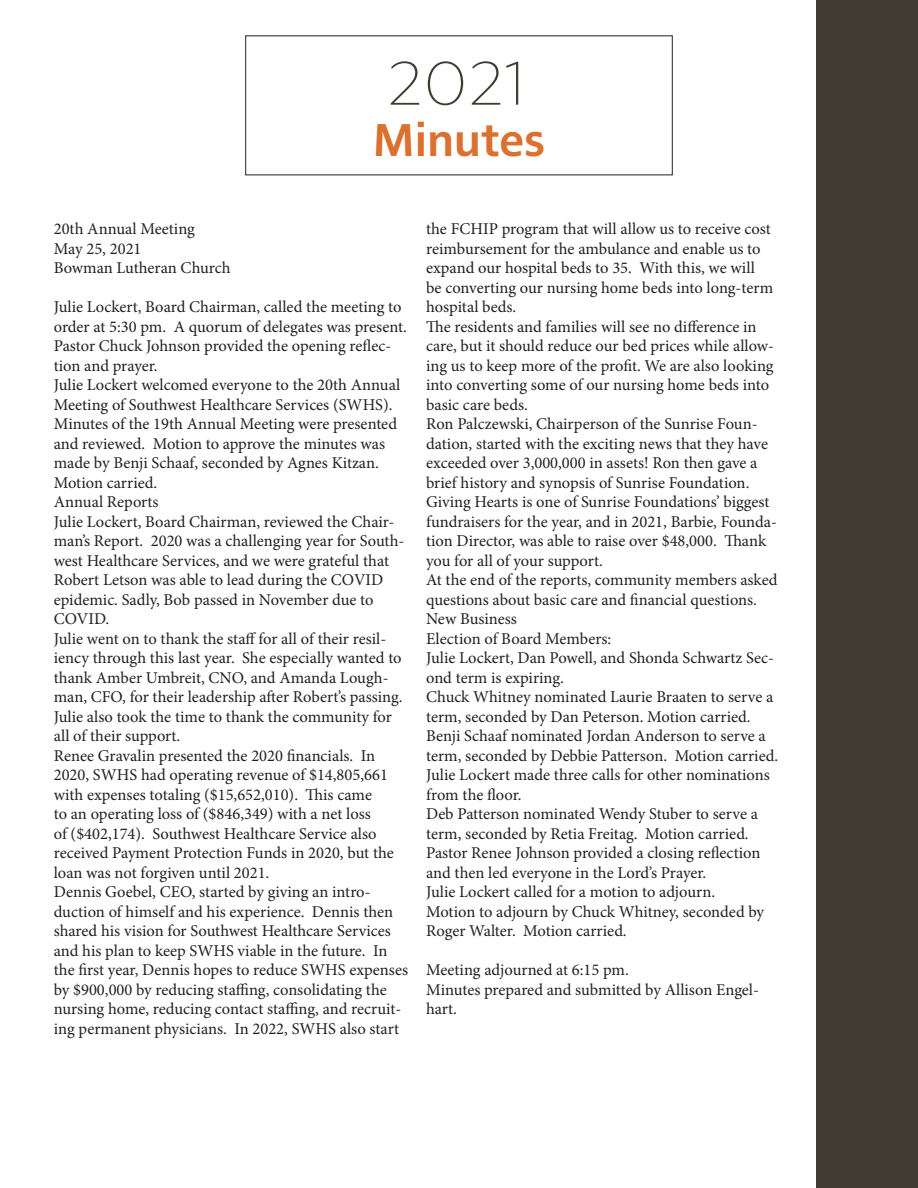
<style>
.page{position:relative;width:918px;height:1188px;background:#fff}
.page>*{position:absolute;margin:0;border:0;box-sizing:border-box;transform-origin:0 0}
.t1{font:200 63px "Solitaire MVB Pro";color:#403a31}
.t2{font:600 47.1px "Solitaire MVB Pro";color:#db702f}
.t3{font:16.5px/19.5px "Minion Pro";color:#231f20}
</style>
<div class="page">
<div style="left:816px;top:0;width:102px;height:1188px;background:#403a31"></div>
<p class="t1" style="left:387px;top:39px;width:140px">2021</p>
<p class="t2" style="left:373px;top:107px;width:174px">Minutes</p>
<p class="t3" style="left:54px;top:219px;width:143px">20th Annual Meeting</p>
<p class="t3" style="left:54px;top:239px;width:89px">May 25, 2021</p>
<p class="t3" style="left:54px;top:258px;width:178px">Bowman Lutheran Church</p>
<p class="t3" style="left:54px;top:297px;width:355px">Julie Lockert, Board Chairman, called the meeting to order at 5:30 pm. A quorum of delegates was present.</p>
<p class="t3" style="left:54px;top:336px;width:339px">Pastor Chuck Johnson provided the opening reflec&shy;tion and prayer.</p>
<p class="t3" style="left:54px;top:375px;width:348px">Julie Lockert welcomed everyone to the 20th Annual<br>Meeting of Southwest Healthcare Services (SWHS).</p>
<p class="t3" style="left:54px;top:414px;width:345px">Minutes of the 19th Annual Meeting were presented and reviewed. Motion to approve the minutes was made by Benji Schaaf, seconded by Agnes Kitzan.<br>Motion carried.</p>
<p class="t3" style="left:54px;top:492px;width:106px">Annual Reports</p>
<p class="t3" style="left:54px;top:512px;width:352px">Julie Lockert, Board Chairman, reviewed the Chair&shy;man’s Report. 2020 was a challenging year for South&shy;west Healthcare Services, and we were grateful that Robert Letson was able to lead during the COVID epidemic. Sadly, Bob passed in November due to COVID.</p>
<p class="t3" style="left:54px;top:629px;width:350px">Julie went on to thank the staff for all of their resil&shy;iency through this last year. She especially wanted to thank Amber Umbreit, CNO, and Amanda Lough&shy;man, CFO, for their leadership after Robert’s passing.<br>Julie also took the time to thank the community for all of their support.</p>
<p class="t3" style="left:54px;top:746px;width:342px">Renee Gravalin presented the 2020 financials. In 2020, SWHS had operating revenue of $14,805,661 with expenses totaling ($15,652,010). This came<br>to an operating loss of ($846,349) with a net loss<br>of ($402,174). Southwest Healthcare Service also received Payment Protection Funds in 2020, but the loan was not forgiven until 2021.</p>
<p class="t3" style="left:54px;top:882px;width:356px">Dennis Goebel, CEO, started by giving an intro&shy;duction of himself and his experience. Dennis then shared his vision for Southwest Healthcare Services and his plan to keep SWHS viable in the future. In the first year, Dennis hopes to reduce SWHS expenses by $900,000 by reducing staffing, consolidating the nursing home, reducing contact staffing, and recruit&shy;ing permanent physicians. In 2022, SWHS also start</p>
<p class="t3" style="left:426px;top:219px;width:349px">the FCHIP program that will allow us to receive cost reimbursement for the ambulance and enable us to expand our hospital beds to 35. With this, we will be converting our nursing home beds into long-term hospital beds.</p>
<p class="t3" style="left:426px;top:317px;width:350px">The residents and families will see no difference in care, but it should reduce our bed prices while allow&shy;ing us to keep more of the profit. We are also looking into converting some of our nursing home beds into basic care beds.</p>
<p class="t3" style="left:426px;top:414px;width:352px">Ron Palczewski, Chairperson of the Sunrise Foun&shy;dation, started with the exciting news that they have exceeded over 3,000,000 in assets! Ron then gave a brief history and synopsis of Sunrise Foundation.<br>Giving Hearts is one of Sunrise Foundations’ biggest fundraisers for the year, and in 2021, Barbie, Founda&shy;tion Director, was able to raise over $48,000. Thank you for all of your support.</p>
<p class="t3" style="left:426px;top:570px;width:353px">At the end of the reports, community members asked questions about basic care and financial questions.</p>
<p class="t3" style="left:426px;top:609px;width:92px">New Business</p>
<p class="t3" style="left:426px;top:629px;width:187px">Election of Board Members:</p>
<p class="t3" style="left:426px;top:648px;width:350px">Julie Lockert, Dan Powell, and Shonda Schwartz Sec&shy;ond term is expiring.</p>
<p class="t3" style="left:426px;top:687px;width:349px">Chuck Whitney nominated Laurie Braaten to serve a term, seconded by Dan Peterson. Motion carried.</p>
<p class="t3" style="left:426px;top:726px;width:354px">Benji Schaaf nominated Jordan Anderson to serve a term, seconded by Debbie Patterson. Motion carried.</p>
<p class="t3" style="left:426px;top:765px;width:345px">Julie Lockert made three calls for other nominations from the floor.</p>
<p class="t3" style="left:426px;top:804px;width:333px">Deb Patterson nominated Wendy Stuber to serve a term, seconded by Retia Freitag. Motion carried.</p>
<p class="t3" style="left:426px;top:843px;width:336px">Pastor Renee Johnson provided a closing reflection and then led everyone in the Lord’s Prayer.</p>
<p class="t3" style="left:426px;top:882px;width:291px">Julie Lockert called for a motion to adjourn.</p>
<p class="t3" style="left:426px;top:902px;width:340px">Motion to adjourn by Chuck Whitney, seconded by<br>Roger Walter. Motion carried.</p>
<p class="t3" style="left:426px;top:960px;width:204px">Meeting adjourned at 6:15 pm.</p>
<p class="t3" style="left:426px;top:980px;width:334px">Minutes prepared and submitted by Allison Engel&shy;hart.</p>
</div>
